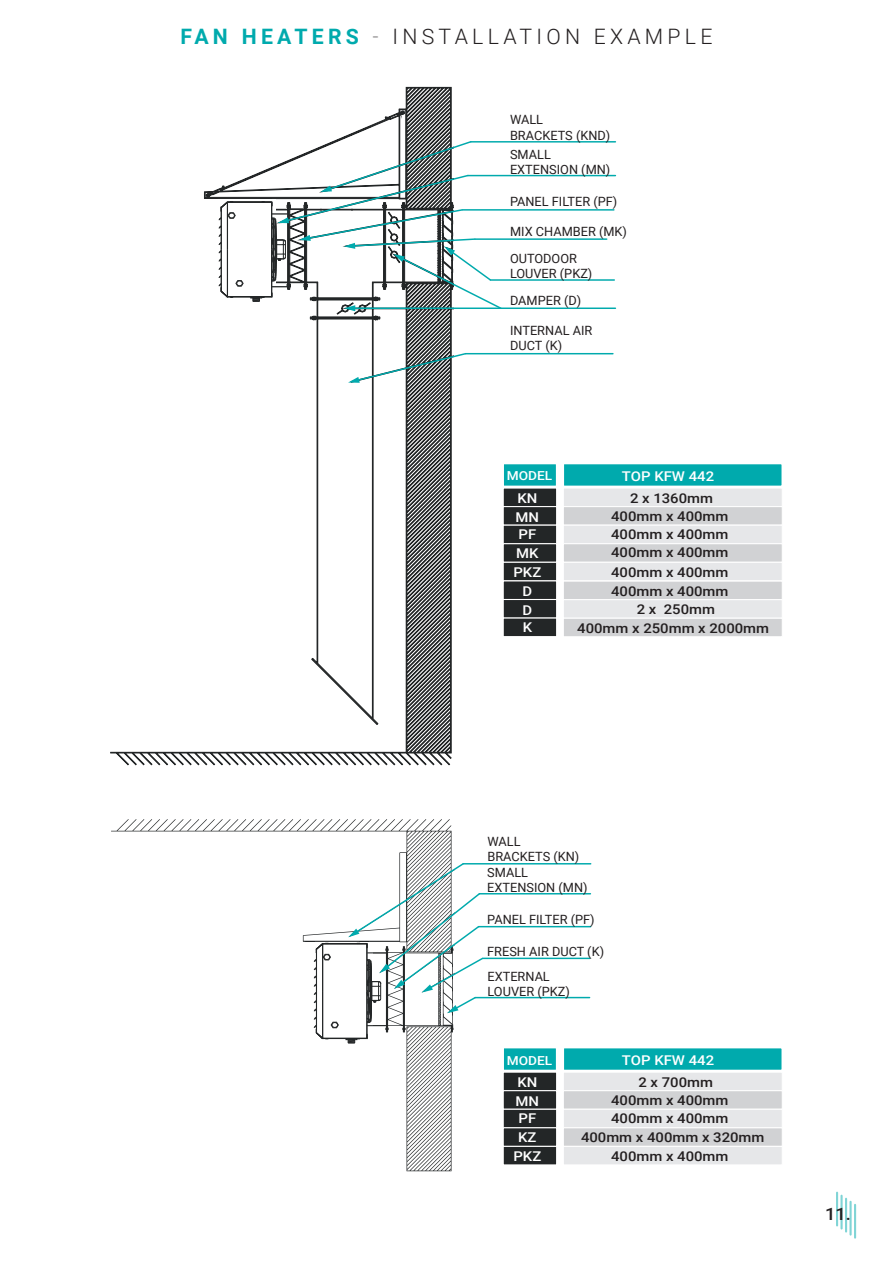
<style>
.page{position:relative;width:893px;height:1263px;background:#fff}
.page>*{position:absolute;margin:0;border:0;box-sizing:border-box;transform-origin:0 0}
.t1{font:300 21.3px "Roboto";letter-spacing:.2em;color:#231f20}
.t2{font:500 16.95px "Roboto";color:#231f20;scale:1.08 1}
.t3{font:500 13.5px/18px "Roboto";color:#231f20;text-align:center;scale:1.11 1}
.t4{font:500 13.5px/18.9px "Roboto";color:#fff;scale:1.11 1}
.t5{font:12.75px/15.3px "Roboto";color:#231f20}
.t6{font:500 12.45px "Roboto";color:#fff;scale:1.11 1}
.s1{font-weight:700;color:#00aaad}
.s2{font-weight:100}
</style>
<div class="page">
<hr style="left:836px;top:1193px;width:2px;height:32px;background:#00aaad">
<hr style="left:840px;top:1196px;width:3px;height:32px;background:#00aaad">
<hr style="left:845px;top:1199px;width:2px;height:32px;background:#00aaad">
<hr style="left:849px;top:1202px;width:3px;height:32px;background:#00aaad">
<hr style="left:854px;top:1205px;width:2px;height:32px;background:#00aaad">
<svg style="left:110px;top:87px;width:342px;height:678px"></svg>
<div style="left:197px;top:199px;width:78px;height:102px;background:#fff"></div>
<hr style="left:353px;top:307px;width:262px;height:2px;background:#00aaad">
<svg style="left:348px;top:352px;width:119px;height:31px"></svg>
<hr style="left:475px;top:238px;width:132px;height:2px;background:#00aaad">
<hr style="left:466px;top:353px;width:147px;height:1px;background:#00aaad">
<hr style="left:462px;top:209px;width:152px;height:2px;background:#00aaad">
<hr style="left:490px;top:279px;width:124px;height:2px;background:#00aaad">
<hr style="left:468px;top:175px;width:147px;height:1px;background:#00aaad">
<hr style="left:471px;top:141px;width:144px;height:2px;background:#00aaad">
<svg style="left:111px;top:819px;width:341px;height:352px"></svg>
<div style="left:297px;top:942px;width:76px;height:93px;background:#fff"></div>
<hr style="left:463px;top:863px;width:128px;height:1px;background:#00aaad">
<hr style="left:479px;top:893px;width:111px;height:1px;background:#00aaad">
<hr style="left:479px;top:926px;width:112px;height:1px;background:#00aaad">
<hr style="left:483px;top:958px;width:107px;height:1px;background:#00aaad">
<hr style="left:475px;top:997px;width:115px;height:1px;background:#00aaad">
<svg style="left:313px;top:862px;width:171px;height:182px"></svg>
<svg style="left:218px;top:140px;width:285px;height:171px"></svg>
<div style="left:502px;top:463px;width:55px;height:24px;background:#00aaad;border:1px solid #fff"></div>
<div style="left:503px;top:487px;width:54px;height:20px;background:#232627;border:1px solid #fff"></div>
<div style="left:503px;top:506px;width:54px;height:20px;background:#232627;border:1px solid #fff"></div>
<div style="left:503px;top:525px;width:54px;height:19px;background:#232627;border:1px solid #fff"></div>
<div style="left:503px;top:543px;width:54px;height:20px;background:#232627;border:1px solid #fff"></div>
<div style="left:503px;top:562px;width:54px;height:19px;background:#232627;border:1px solid #fff"></div>
<div style="left:563px;top:463px;width:220px;height:24px;background:#00aaad;border:1px solid #fff"></div>
<div style="left:563px;top:487px;width:220px;height:20px;background:#e6e7e9;border:1px solid #fff"></div>
<div style="left:563px;top:506px;width:220px;height:20px;background:#d1d2d4;border:1px solid #fff"></div>
<div style="left:563px;top:525px;width:220px;height:19px;background:#e6e7e9;border:1px solid #fff"></div>
<div style="left:563px;top:543px;width:220px;height:20px;background:#d1d2d4;border:1px solid #fff"></div>
<div style="left:563px;top:562px;width:220px;height:19px;background:#e6e7e9;border:1px solid #fff"></div>
<div style="left:563px;top:580px;width:220px;height:20px;background:#d1d2d4;border:1px solid #fff"></div>
<div style="left:563px;top:599px;width:220px;height:20px;background:#e6e7e9;border:1px solid #fff"></div>
<div style="left:563px;top:618px;width:220px;height:19px;background:#d1d2d4;border:1px solid #fff"></div>
<div style="left:503px;top:580px;width:54px;height:20px;background:#232627;border:1px solid #fff"></div>
<div style="left:503px;top:599px;width:54px;height:20px;background:#232627;border:1px solid #fff"></div>
<div style="left:503px;top:617px;width:54px;height:20px;background:#232627;border:1px solid #fff"></div>
<div style="left:502px;top:1047px;width:55px;height:24px;background:#00aaad;border:1px solid #fff"></div>
<div style="left:503px;top:1071px;width:54px;height:20px;background:#232627;border:1px solid #fff"></div>
<div style="left:503px;top:1090px;width:54px;height:20px;background:#232627;border:1px solid #fff"></div>
<div style="left:503px;top:1109px;width:54px;height:19px;background:#232627;border:1px solid #fff"></div>
<div style="left:503px;top:1127px;width:54px;height:20px;background:#232627;border:1px solid #fff"></div>
<div style="left:503px;top:1146px;width:54px;height:19px;background:#232627;border:1px solid #fff"></div>
<div style="left:563px;top:1047px;width:220px;height:24px;background:#00aaad;border:1px solid #fff"></div>
<div style="left:563px;top:1071px;width:220px;height:20px;background:#e6e7e9;border:1px solid #fff"></div>
<div style="left:563px;top:1090px;width:220px;height:20px;background:#d1d2d4;border:1px solid #fff"></div>
<div style="left:563px;top:1109px;width:220px;height:19px;background:#e6e7e9;border:1px solid #fff"></div>
<div style="left:563px;top:1127px;width:220px;height:20px;background:#d1d2d4;border:1px solid #fff"></div>
<div style="left:563px;top:1146px;width:220px;height:19px;background:#e6e7e9;border:1px solid #fff"></div>
<h1 class="t1" style="left:180px;top:21px;width:534px"><span class="s1">FAN HEATERS</span> <span class="s2">-</span> INSTALLATION EXAMPLE</h1>
<p class="t5" style="left:510px;top:112px;width:102px">WALL<br>BRACKETS (KND)</p>
<p class="t5" style="left:510px;top:146px;width:102px">SMALL<br>EXTENSION (MN)</p>
<p class="t5" style="left:510px;top:194px;width:109px">PANEL FILTER (PF)</p>
<p class="t5" style="left:510px;top:218px;width:118px;line-height:26.2px">MIX CHAMBER (MK)<br>OUTODOOR</p>
<p class="t5" style="left:510px;top:259px;width:84px;line-height:27.3px">LOUVER (PKZ)<br>DAMPER (D)</p>
<p class="t5" style="left:510px;top:322px;width:84px">INTERNAL AIR<br>DUCT (K)</p>
<p class="t6" style="left:507px;top:467px;width:42px">MODEL</p>
<p class="t4" style="left:622px;top:466px;width:85px">TOP KFW 442</p>
<p class="t4" style="left:517px;top:488px;width:19px">KN</p>
<p class="t3" style="left:611px;top:489px;width:107px">2 x 1360mm<br>400mm x 400mm<br>400mm x 400mm<br>400mm x 400mm</p>
<p class="t3" style="left:611px;top:562px;width:107px">400mm x 400mm</p>
<p class="t4" style="left:516px;top:508px;width:23px;line-height:17.1px">MN<br>PF</p>
<p class="t4" style="left:513px;top:543px;width:27px;text-align:center">MK<br>PKZ<br>D<br>D</p>
<p class="t4" style="left:523px;top:617px;width:10px">K</p>
<p class="t3" style="left:637px;top:582px;width:84px;text-align:left;text-indent:-26px">400mm x 400mm<br>2 x 250mm</p>
<p class="t3" style="left:577px;top:618px;width:174px">400mm x 250mm x 2000mm</p>
<p class="t5" style="left:487px;top:833px;width:102px">WALL<br>BRACKETS (KN)<br>SMALL<br>EXTENSION (MN)</p>
<p class="t5" style="left:487px;top:912px;width:109px">PANEL FILTER (PF)</p>
<p class="t5" style="left:487px;top:939px;width:118px;line-height:24.3px">FRESH AIR DUCT (K)<br>EXTERNAL</p>
<p class="t5" style="left:487px;top:983px;width:84px">LOUVER (PKZ)</p>
<p class="t6" style="left:507px;top:1051px;width:42px">MODEL</p>
<p class="t4" style="left:622px;top:1050px;width:85px">TOP KFW 442</p>
<p class="t4" style="left:517px;top:1072px;width:19px">KN</p>
<p class="t3" style="left:581px;top:1073px;width:167px;line-height:18.5px">2 x 700mm<br>400mm x 400mm<br>400mm x 400mm<br>400mm x 400mm x 320mm<br>400mm x 400mm</p>
<p class="t4" style="left:516px;top:1092px;width:23px;line-height:17.1px">MN<br>PF</p>
<p class="t4" style="left:513px;top:1127px;width:27px;text-align:center">KZ<br>PKZ</p>
<h2 class="t2" style="left:825px;top:1202px;width:26px">11.</h2>
</div>
